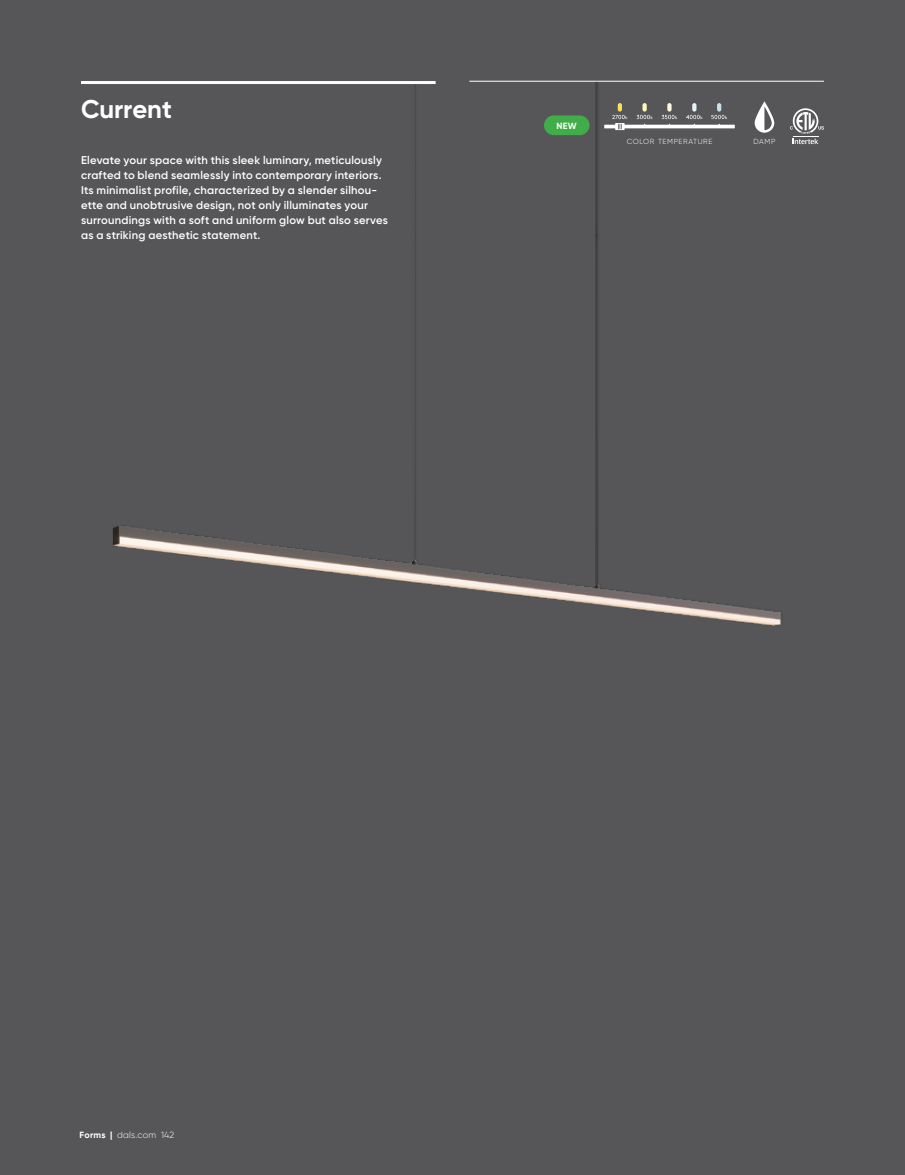
<style>
.page{position:relative;width:905px;height:1175px;background:#fff}
.page>*{position:absolute;margin:0;border:0;box-sizing:border-box;transform-origin:0 0}
.t1{font:700 25.65px "Gilroy";letter-spacing:-.005em;color:#fff}
.t2{font:600 11.25px/15px "Gilroy";letter-spacing:.02em;color:#fff}
.t3{font:300 9px "Gilroy";letter-spacing:.02em;color:#fff}
.t4{font:700 9px "Gilroy";color:#fff}
.t5{font:300 7.35px "Gilroy";letter-spacing:.08em;color:#fff}
.s1{font-weight:700}
</style>
<div class="page">
<div style="left:0;top:0;width:904px;height:1174px;background:#565659"></div>
<hr style="left:81px;top:81px;width:354px;height:3px;background:#fff">
<hr style="left:469px;top:81px;width:355px;height:1px;background:#fff">
<svg style="left:790px;top:108px;width:34px;height:36px"></svg>
<hr style="left:623px;top:125px;width:111px;height:3px;background:#fff">
<svg style="left:711px;top:103px;width:16px;height:22px"></svg>
<svg style="left:686px;top:103px;width:16px;height:22px"></svg>
<svg style="left:661px;top:103px;width:16px;height:22px"></svg>
<svg style="left:636px;top:103px;width:16px;height:22px"></svg>
<svg style="left:604px;top:103px;width:23px;height:27px"></svg>
<div style="left:544px;top:115px;width:45px;height:20px;background:#41ad49;border-radius:10px"></div>
<svg style="left:754px;top:101px;width:20px;height:32px"></svg>
<h1 class="t1" style="left:81px;top:93px;width:92px">Current</h1>
<p class="t2" style="left:81px;top:152px;width:308px">Elevate your space with this sleek luminary, meticulously crafted to blend seamlessly into contemporary interiors.<br>Its minimalist profile, characterized by a slender silhou&shy;ette and unobtrusive design, not only illuminates your surroundings with a soft and uniform glow but also serves as a striking aesthetic statement.</p>
<p class="t4" style="left:556px;top:120px;width:22px">NEW</p>
<p class="t5" style="left:626px;top:137px;width:87px">COLOR TEMPERATURE</p>
<p class="t5" style="left:753px;top:137px;width:23px">DAMP</p>
<p class="t3" style="left:80px;top:1129px;width:96px"><span class="s1">Forms |</span> dals.com 142</p>
</div>
